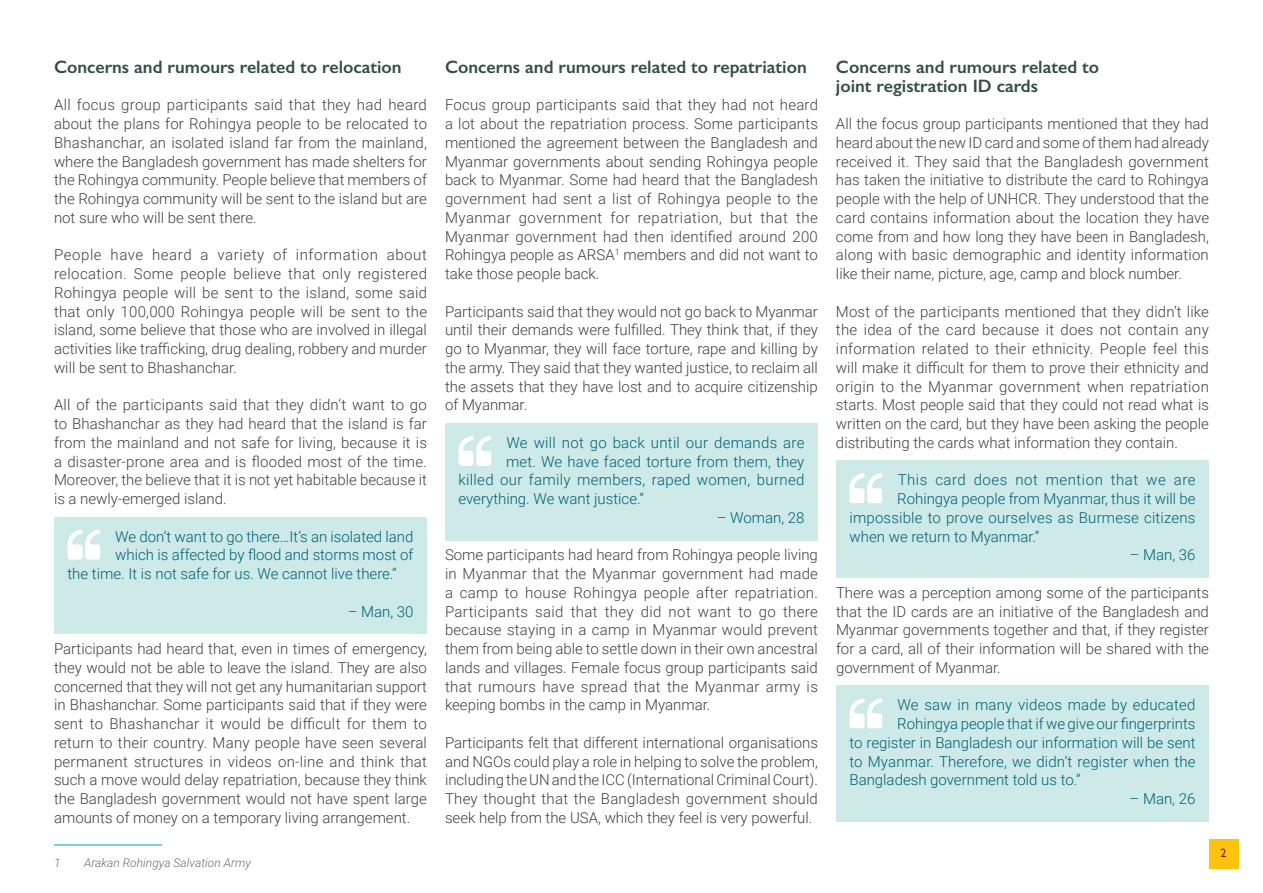
<style>
.page{position:relative;width:1263px;height:893px;background:#fff}
.page>*{position:absolute;margin:0;border:0;box-sizing:border-box;transform-origin:0 0}
.t1{font:600 18px/18.8px "Gill Sans";color:#334e43}
.t2{font:300 15px/18.8px "Roboto";color:#414042;text-align:justify}
.t3{font:300 15px "Roboto";color:#005f75}
.t4{font:300 15px "Roboto";letter-spacing:.02em;color:#005f75}
.t5{font:300 15px "Roboto";letter-spacing:.035em;color:#005f75}
.t6{font:italic 300 12px "Roboto";color:#6d6e71}
.t7{font:12px "Gill Sans";color:#89181a}
</style>
<div class="page">
<div style="left:54px;top:517px;width:373px;height:79px;background:#cdeae8"></div>
<div style="left:54px;top:592px;width:373px;height:42px;background:#cdeae8"></div>
<svg style="left:68px;top:529px;width:32px;height:31px"></svg>
<hr style="left:54px;top:845px;width:108px;height:1px;background:#0d9c98">
<div style="left:445px;top:423px;width:373px;height:98px;background:#cdeae8"></div>
<div style="left:445px;top:498px;width:373px;height:42px;background:#cdeae8"></div>
<svg style="left:458px;top:436px;width:33px;height:30px"></svg>
<div style="left:836px;top:460px;width:373px;height:99px;background:#cdeae8"></div>
<div style="left:836px;top:536px;width:373px;height:42px;background:#cdeae8"></div>
<div style="left:836px;top:686px;width:373px;height:116px;background:#cdeae8"></div>
<div style="left:836px;top:779px;width:373px;height:42px;background:#cdeae8"></div>
<svg style="left:849px;top:473px;width:33px;height:30px"></svg>
<svg style="left:849px;top:698px;width:33px;height:30px"></svg>
<div style="left:1209px;top:839px;width:29px;height:29px;background:#ffc20e"></div>
<p class="t1" style="left:54px;top:57px;width:349px">Concerns and rumours related to relocation</p>
<p class="t2" style="left:54px;top:95px;width:375px">All focus group participants said that they had heard about the plans for Rohingya people to be relocated to Bhashanchar, an isolated island far from the mainland, where the Bangladesh government has made shelters for the Rohingya community. People believe that members of the Rohingya community will be sent to the island but are not sure who will be sent there.</p>
<p class="t2" style="left:54px;top:245px;width:375px">People have heard a variety of information about relocation. Some people believe that only registered Rohingya people will be sent to the island, some said that only 100,000 Rohingya people will be sent to the island, some believe that those who are involved in illegal activities like trafficking, drug dealing, robbery and murder will be sent to Bhashanchar.</p>
<p class="t2" style="left:54px;top:395px;width:374px">All of the participants said that they didn’t want to go to Bhashanchar as they had heard that the island is far from the mainland and not safe for living, because it is a disaster-prone area and is flooded most of the time.<br>Moreover, the believe that it is not yet habitable because it is a newly-emerged island.</p>
<p class="t3" style="left:115px;top:526px;width:300px">We don’t want to go there…It’s an isolated land</p>
<p class="t3" style="left:115px;top:544px;width:300px">which is affected by flood and storms most of</p>
<p class="t3" style="left:68px;top:563px;width:331px">the time. It is not safe for us. We cannot live there.”</p>
<p class="t3" style="left:348px;top:601px;width:67px">– Man, 30</p>
<p class="t2" style="left:54px;top:639px;width:375px">Participants had heard that, even in times of emergency, they would not be able to leave the island. They are also concerned that they will not get any humanitarian support in Bhashanchar. Some participants said that if they were sent to Bhashanchar it would be difficult for them to return to their country. Many people have seen several permanent structures in videos on-line and think that such a move would delay repatriation, because they think the Bangladesh government would not have spent large amounts of money on a temporary living arrangement.</p>
<p class="t6" style="left:54px;top:855px;width:8px">1</p>
<p class="t6" style="left:84px;top:855px;width:168px">Arakan Rohingya Salvation Army</p>
<p class="t1" style="left:445px;top:57px;width:363px">Concerns and rumours related to repatriation</p>
<p class="t2" style="left:445px;top:95px;width:375px">Focus group participants said that they had not heard a lot about the repatriation process. Some participants mentioned the agreement between the Bangladesh and Myanmar governments about sending Rohingya people back to Myanmar. Some had heard that the Bangladesh government had sent a list of Rohingya people to the Myanmar government for repatriation, but that the Myanmar government had then identified around 200<br>Rohingya people as ARSA<sup>1</sup> members and did not want to take those people back.</p>
<p class="t2" style="left:445px;top:301px;width:374px">Participants said that they would not go back to Myanmar until their demands were fulfilled. They think that, if they go to Myanmar, they will face torture, rape and killing by the army. They said that they wanted justice, to reclaim all the assets that they have lost and to acquire citizenship of Myanmar.</p>
<p class="t4" style="left:506px;top:432px;width:299px">We will not go back until our demands are</p>
<p class="t3" style="left:506px;top:451px;width:300px">met. We have faced torture from them, they</p>
<p class="t4" style="left:458px;top:469px;width:347px">killed our family members, raped women, burned</p>
<p class="t3" style="left:458px;top:488px;width:187px">everything. We want justice.”</p>
<p class="t3" style="left:717px;top:507px;width:89px">– Woman, 28</p>
<p class="t2" style="left:445px;top:545px;width:374px">Some participants had heard from Rohingya people living in Myanmar that the Myanmar government had made a camp to house Rohingya people after repatriation.<br>Participants said that they did not want to go there because staying in a camp in Myanmar would prevent them from being able to settle down in their own ancestral lands and villages. Female focus group participants said that rumours have spread that the Myanmar army is keeping bombs in the camp in Myanmar.</p>
<p class="t2" style="left:445px;top:732px;width:374px">Participants felt that different international organisations and NGOs could play a role in helping to solve the problem, including the UN and the ICC (International Criminal Court).<br>They thought that the Bangladesh government should seek help from the USA, which they feel is very powerful.</p>
<p class="t1" style="left:836px;top:57px;width:265px">Concerns and rumours related to joint registration ID cards</p>
<p class="t2" style="left:836px;top:114px;width:375px">All the focus group participants mentioned that they had heard about the new ID card and some of them had already received it. They said that the Bangladesh government has taken the initiative to distribute the card to Rohingya people with the help of UNHCR. They understood that the card contains information about the location they have come from and how long they have been in Bangladesh, along with basic demographic and identity information like their name, picture, age, camp and block number.</p>
<p class="t2" style="left:836px;top:301px;width:374px">Most of the participants mentioned that they didn’t like the idea of the card because it does not contain any information related to their ethnicity. People feel this will make it difficult for them to prove their ethnicity and origin to the Myanmar government when repatriation starts. Most people said that they could not read what is written on the card, but they have been asking the people distributing the cards what information they contain.</p>
<p class="t5" style="left:898px;top:469px;width:299px">This card does not mention that we are</p>
<p class="t3" style="left:897px;top:488px;width:300px">Rohingya people from Myanmar, thus it will be</p>
<p class="t3" style="left:849px;top:507px;width:347px">impossible to prove ourselves as Burmese citizens</p>
<p class="t3" style="left:849px;top:526px;width:191px">when we return to Myanmar.”</p>
<p class="t3" style="left:1130px;top:544px;width:67px">– Man, 36</p>
<p class="t2" style="left:836px;top:582px;width:374px">There was a perception among some of the participants that the ID cards are an initiative of the Bangladesh and Myanmar governments together and that, if they register for a card, all of their information will be shared with the government of Myanmar.</p>
<p class="t3" style="left:897px;top:694px;width:300px">We saw in many videos made by educated</p>
<p class="t3" style="left:897px;top:713px;width:300px">Rohingya people that if we give our fingerprints</p>
<p class="t3" style="left:849px;top:732px;width:347px">to register in Bangladesh our information will be sent</p>
<p class="t3" style="left:849px;top:751px;width:347px">to Myanmar. Therefore, we didn’t register when the</p>
<p class="t3" style="left:849px;top:769px;width:233px">Bangladesh government told us to.”</p>
<p class="t3" style="left:1130px;top:788px;width:67px">– Man, 26</p>
<p class="t7" style="left:1220px;top:846px;width:7px">2</p>
</div>
